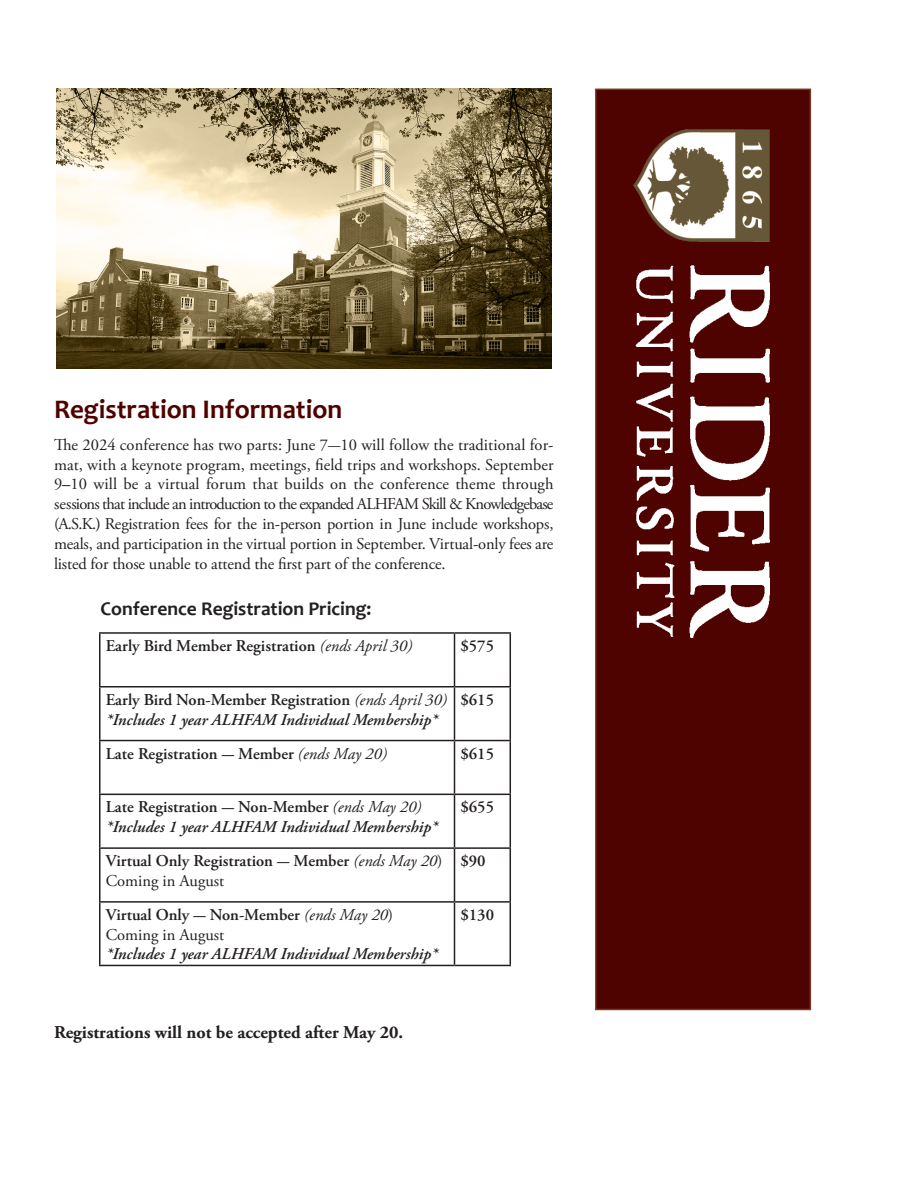
<style>
.page{position:relative;width:918px;height:1188px;background:#fff}
.page>*{position:absolute;margin:0;border:0;box-sizing:border-box;transform-origin:0 0}
.t1{font:700 27px "Candara";color:#4e0300}
.t2{font:700 19.5px "Candara";color:#231f20}
.t3{font:700 18px "Adobe Garamond Pro";color:#231f20}
.t4{font:16.5px/19.8px "Adobe Garamond Pro";letter-spacing:-.01em;color:#231f20;text-align:justify}
.t5{font:600 16.5px "Adobe Garamond Pro";color:#231f20}
.t6{font:italic 600 16.5px "Adobe Garamond Pro";color:#231f20}
.s1{font-weight:600}
.s2{font-weight:400;font-style:italic}
.s3{font-weight:400}
</style>
<div class="page">
<div style="left:595px;top:89px;width:216px;height:921px;background:#4e0300;border:2px solid #79361f"></div>
<hr style="left:99px;top:632px;width:355px;height:2px;background:#231f20">
<hr style="left:99px;top:634px;width:1px;height:52px;background:#231f20">
<hr style="left:454px;top:632px;width:57px;height:2px;background:#231f20">
<hr style="left:454px;top:634px;width:1px;height:52px;background:#231f20">
<hr style="left:510px;top:634px;width:1px;height:52px;background:#231f20">
<hr style="left:99px;top:686px;width:355px;height:2px;background:#231f20">
<hr style="left:99px;top:688px;width:1px;height:52px;background:#231f20">
<hr style="left:454px;top:686px;width:57px;height:2px;background:#231f20">
<hr style="left:454px;top:688px;width:1px;height:52px;background:#231f20">
<hr style="left:510px;top:688px;width:1px;height:52px;background:#231f20">
<hr style="left:99px;top:740px;width:355px;height:1px;background:#231f20">
<hr style="left:99px;top:741px;width:1px;height:53px;background:#231f20">
<hr style="left:454px;top:740px;width:57px;height:1px;background:#231f20">
<hr style="left:454px;top:741px;width:1px;height:53px;background:#231f20">
<hr style="left:510px;top:741px;width:1px;height:53px;background:#231f20">
<hr style="left:99px;top:794px;width:355px;height:1px;background:#231f20">
<hr style="left:99px;top:795px;width:1px;height:52px;background:#231f20">
<hr style="left:454px;top:794px;width:57px;height:1px;background:#231f20">
<hr style="left:454px;top:795px;width:1px;height:52px;background:#231f20">
<hr style="left:510px;top:795px;width:1px;height:52px;background:#231f20">
<hr style="left:99px;top:847px;width:355px;height:2px;background:#231f20">
<hr style="left:99px;top:849px;width:1px;height:52px;background:#231f20">
<hr style="left:454px;top:847px;width:57px;height:2px;background:#231f20">
<hr style="left:454px;top:849px;width:1px;height:52px;background:#231f20">
<hr style="left:510px;top:849px;width:1px;height:52px;background:#231f20">
<hr style="left:99px;top:901px;width:355px;height:2px;background:#231f20">
<hr style="left:99px;top:903px;width:1px;height:62px;background:#231f20">
<hr style="left:454px;top:901px;width:57px;height:2px;background:#231f20">
<hr style="left:454px;top:903px;width:1px;height:62px;background:#231f20">
<hr style="left:510px;top:903px;width:1px;height:62px;background:#231f20">
<hr style="left:99px;top:965px;width:355px;height:1px;background:#231f20">
<hr style="left:454px;top:965px;width:57px;height:1px;background:#231f20">
<img style="left:56px;top:89px;width:496px;height:279px">
<img style="left:634px;top:129px;width:136px;height:508px">
<p class="t1" style="left:54px;top:393px;width:290px">Registration Information</p>
<p class="t4" style="left:54px;top:435px;width:501px">The 2024 conference has two parts: June 7-10 will follow the traditional for&shy;mat, with a keynote program, meetings, field trips and workshops. September 9<span class="s1">–</span>10 will be a virtual forum that builds on the conference theme through sessions that include an introduction to the expanded ALHFAM Skill &amp; Knowledgebase (A.S.K.<span class="s1">)</span> Registration fees for the in-person portion in June include workshops, meals, and participation in the virtual portion in September. Virtual-only fees are listed for those unable to attend the first part of the conference.</p>
<p class="t2" style="left:101px;top:597px;width:272px">Conference Registration Pricing:</p>
<p class="t5" style="left:106px;top:636px;width:308px">Early Bird Member Registration <span class="s2">(ends April 30)</span></p>
<p class="t5" style="left:460px;top:636px;width:35px">$575</p>
<p class="t5" style="left:106px;top:690px;width:343px">Early Bird Non-Member Registration <span class="s2">(ends April 30)</span></p>
<p class="t6" style="left:106px;top:710px;width:334px">*Includes 1 year ALHFAM Individual Membership*</p>
<p class="t5" style="left:460px;top:690px;width:35px">$615</p>
<p class="t5" style="left:106px;top:744px;width:283px">Late Registration - Member <span class="s2">(ends May 20)</span></p>
<p class="t5" style="left:460px;top:744px;width:35px">$615</p>
<p class="t5" style="left:106px;top:798px;width:317px">Late Registration - Non-Member <span class="s2">(ends May 20)</span></p>
<p class="t6" style="left:106px;top:817px;width:334px">*Includes 1 year ALHFAM Individual Membership*</p>
<p class="t5" style="left:460px;top:798px;width:35px">$655</p>
<p class="t5" style="left:106px;top:851px;width:338px">Virtual Only Registration - Member <span class="s2">(ends May 20</span><span class="s3">)</span></p>
<p class="t4" style="left:106px;top:871px;width:120px">Coming in August</p>
<p class="t5" style="left:106px;top:905px;width:289px">Virtual Only - Non-Member <span class="s2">(ends May 20</span><span class="s3">)</span></p>
<p class="t4" style="left:106px;top:925px;width:120px">Coming in August</p>
<p class="t6" style="left:106px;top:945px;width:334px">*Includes 1 year ALHFAM Individual Membership*</p>
<p class="t5" style="left:460px;top:851px;width:27px">$90</p>
<p class="t5" style="left:460px;top:905px;width:35px">$130</p>
<p class="t3" style="left:54px;top:1022px;width:351px">Registrations will not be accepted after May 20.</p>
</div>
